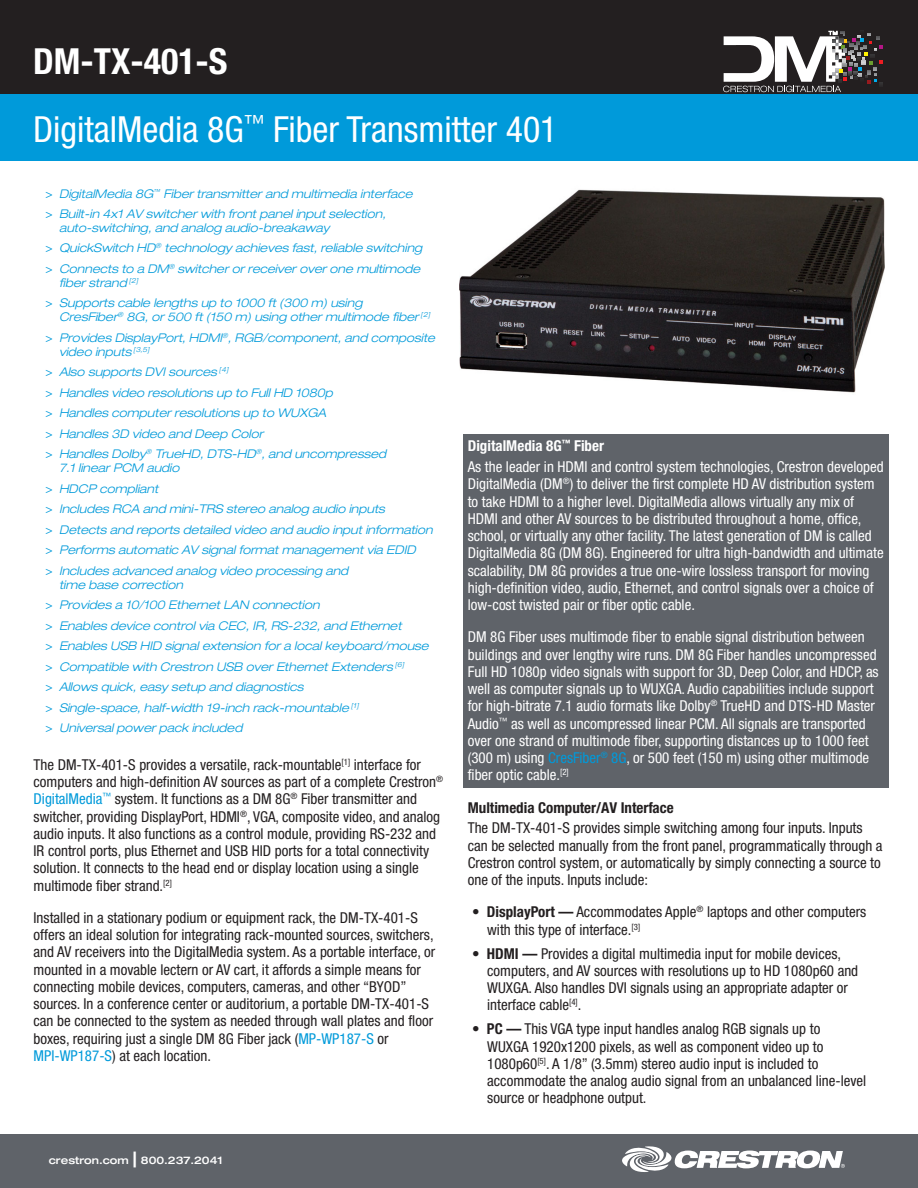
<style>
.page{position:relative;width:918px;height:1188px;background:#fff}
.page>*{position:absolute;margin:0;border:0;box-sizing:border-box;transform-origin:0 0}
.t1{font:condensed 36px "Helvetica Neue LT Std";color:#fff}
.t2{font:700 condensed 36px "Helvetica Neue LT Std";color:#fff}
.bullets{font:condensed 15px/17.2px "Helvetica Neue LT Std";color:#231f20}
.t3{font:condensed 15px/17.2px "Helvetica Neue LT Std";color:#fff}
.bold_copy_headings{font:700 condensed 15px "Helvetica Neue LT Std";color:#231f20}
.bold_copy_headings-2{font:700 condensed 15px "Helvetica Neue LT Std";color:#fff}
.key_features{font:italic 300 expanded 12px/13.8px "Helvetica Neue LT Std";color:#009ada}
.t4{font:500 expanded 10.5px "Helvetica Neue LT Std";color:#fff}
.s1{font-weight:400;font-style:normal;font-stretch:condensed}
.s2{color:#009ada}
.s3{font-size:21px}
.s4{font-weight:700}
</style>
<div class="page">
<div style="left:0;top:0;width:918px;height:94px;background:#231f20"></div>
<div style="left:0;top:94px;width:918px;height:67px;background:#009ada"></div>
<div style="left:0;top:1134px;width:918px;height:54px;background:#5f6369"></div>
<svg style="left:622px;top:1146px;width:223px;height:26px"></svg>
<img style="left:459px;top:189px;width:426px;height:204px">
<div style="left:463px;top:434px;width:425px;height:353px;background:#5f6369"></div>
<svg style="left:723px;top:30px;width:160px;height:62px"></svg>
<p class="t2" style="left:33px;top:40px;width:196px">DM-TX-401-S</p>
<p class="t1" style="left:33px;top:108px;width:526px">DigitalMedia 8G<sup>™</sup> Fiber Transmitter 401</p>
<p class="key_features" style="left:46px;top:187px;width:368px"><span class="s1">&gt;</span> DigitalMedia 8G<sup>™</sup> Fiber transmitter and multimedia interface</p>
<p class="key_features" style="left:59px;top:207px;width:328px;text-indent:-14px"><span class="s1">&gt;</span> Built-in 4x1 AV switcher with front panel input selection, auto-switching, and analog audio-breakaway</p>
<p class="key_features" style="left:46px;top:242px;width:378px"><span class="s1">&gt;</span> QuickSwitch HD<sup>®</sup> technology achieves fast, reliable switching</p>
<p class="key_features" style="left:59px;top:262px;width:363px;text-indent:-14px"><span class="s1">&gt;</span> Connects to a DM<sup>®</sup> switcher or receiver over one multimode fiber strand <sup>[2]</sup></p>
<p class="key_features" style="left:59px;top:296px;width:373px;text-indent:-14px"><span class="s1">&gt;</span> Supports cable lengths up to 1000 ft (300 m) using<br>CresFiber<sup>®</sup> 8G, or 500 ft (150 m) using other multimode fiber <sup>[2]</sup></p>
<p class="key_features" style="left:59px;top:331px;width:377px;text-indent:-14px"><span class="s1">&gt;</span> Provides DisplayPort, HDMI<sup>®</sup>, RGB/component, and composite video inputs <sup>[3,5]</sup></p>
<p class="key_features" style="left:46px;top:365px;width:184px"><span class="s1">&gt;</span> Also supports DVI sources <sup>[4]</sup></p>
<p class="key_features" style="left:46px;top:386px;width:289px"><span class="s1">&gt;</span> Handles video resolutions up to Full HD 1080p</p>
<p class="key_features" style="left:46px;top:406px;width:282px"><span class="s1">&gt;</span> Handles computer resolutions up to WUXGA</p>
<p class="key_features" style="left:46px;top:427px;width:219px"><span class="s1">&gt;</span> Handles 3D video and Deep Color</p>
<p class="key_features" style="left:59px;top:447px;width:329px;text-indent:-14px"><span class="s1">&gt;</span> Handles Dolby<sup>®</sup> TrueHD, DTS-HD<sup>®</sup>, and uncompressed<br>7.1 linear PCM audio</p>
<p class="key_features" style="left:46px;top:482px;width:114px"><span class="s1">&gt;</span> HDCP compliant</p>
<p class="key_features" style="left:46px;top:502px;width:341px"><span class="s1">&gt;</span> Includes RCA and mini-TRS stereo analog audio inputs</p>
<p class="key_features" style="left:46px;top:523px;width:389px"><span class="s1">&gt;</span> Detects and reports detailed video and audio input information</p>
<p class="key_features" style="left:46px;top:543px;width:372px"><span class="s1">&gt;</span> Performs automatic AV signal format management via EDID</p>
<p class="key_features" style="left:59px;top:564px;width:291px;text-indent:-14px"><span class="s1">&gt;</span> Includes advanced analog video processing and time base correction</p>
<p class="key_features" style="left:46px;top:598px;width:276px"><span class="s1">&gt;</span> Provides a 10/100 Ethernet LAN connection</p>
<p class="key_features" style="left:46px;top:619px;width:358px"><span class="s1">&gt;</span> Enables device control via CEC, IR, RS-232, and Ethernet</p>
<p class="key_features" style="left:46px;top:639px;width:385px"><span class="s1">&gt;</span> Enables USB HID signal extension for a local keyboard/mouse</p>
<p class="key_features" style="left:46px;top:660px;width:360px"><span class="s1">&gt;</span> Compatible with Crestron USB over Ethernet Extenders <sup>[6]</sup></p>
<p class="key_features" style="left:46px;top:680px;width:259px"><span class="s1">&gt;</span> Allows quick, easy setup and diagnostics</p>
<p class="key_features" style="left:46px;top:701px;width:315px"><span class="s1">&gt;</span> Single-space, half-width 19-inch rack-mountable <sup>[1]</sup></p>
<p class="key_features" style="left:46px;top:722px;width:198px"><span class="s1">&gt;</span> Universal power pack included</p>
<p class="bullets" style="left:34px;top:756px;width:411px">The DM-TX-401-S provides a versatile, rack-mountable<sup>[1]</sup> interface for computers and high-definition AV sources as part of a complete Crestron<sup>® </sup><span class="s2">DigitalMedia</span><sup>™</sup> system. It functions as a DM 8G<sup>®</sup> Fiber transmitter and switcher, providing DisplayPort, HDMI<sup>®</sup>, VGA, composite video, and analog audio inputs. It also functions as a control module, providing RS-232 and IR control ports, plus Ethernet and USB HID ports for a total connectivity solution. It connects to the head end or display location using a single multimode fiber strand.<sup>[2]</sup></p>
<p class="bullets" style="left:34px;top:909px;width:403px">Installed in a stationary podium or equipment rack, the DM-TX-401-S offers an ideal solution for integrating rack-mounted sources, switchers, and AV receivers into the DigitalMedia system. As a portable interface, or mounted in a movable lectern or AV cart, it affords a simple means for connecting mobile devices, computers, cameras, and other “BYOD” sources. In a conference center or auditorium, a portable DM-TX-401-S can be connected to the system as needed through wall plates and floor boxes, requiring just a single DM 8G Fiber jack (<span class="s2">MP-WP187-S</span> or <span class="s2">MPI-WP187-S</span>) at each location.</p>
<p class="t4" style="left:49px;top:1153px;width:175px">crestron.com <span class="s3">|</span> 800.237.2041</p>
<p class="bold_copy_headings-2" style="left:468px;top:437px;width:138px">DigitalMedia 8G<sup>™</sup> Fiber</p>
<p class="t3" style="left:468px;top:458px;width:418px">As the leader in HDMI and control system technologies, Crestron developed DigitalMedia (DM<sup>®</sup>) to deliver the first complete HD AV distribution system to take HDMI to a higher level. DigitalMedia allows virtually any mix of HDMI and other AV sources to be distributed throughout a home, office, school, or virtually any other facility. The latest generation of DM is called DigitalMedia 8G (DM 8G). Engineered for ultra high-bandwidth and ultimate scalability, DM 8G provides a true one-wire lossless transport for moving high-definition video, audio, Ethernet, and control signals over a choice of low-cost twisted pair or fiber optic cable.</p>
<p class="t3" style="left:468px;top:628px;width:413px">DM 8G Fiber uses multimode fiber to enable signal distribution between buildings and over lengthy wire runs. DM 8G Fiber handles uncompressed Full HD 1080p video signals with support for 3D, Deep Color, and HDCP, as well as computer signals up to WUXGA. Audio capabilities include support for high-bitrate 7.1 audio formats like Dolby<sup>®</sup> TrueHD and DTS-HD Master Audio<sup>™</sup> as well as uncompressed linear PCM. All signals are transported over one strand of multimode fiber, supporting distances up to 1000 feet (300 m) using <span class="s2">CresFiber</span><sup>®</sup> <span class="s2">8G</span>, or 500 feet (150 m) using other multimode fiber optic cable.<sup>[2]</sup></p>
<p class="bold_copy_headings" style="left:468px;top:798px;width:208px">Multimedia Computer/AV Interface</p>
<p class="bullets" style="left:468px;top:819px;width:416px">The DM-TX-401-S provides simple switching among four inputs. Inputs can be selected manually from the front panel, programmatically through a Crestron control system, or automatically by simply connecting a source to one of the inputs. Inputs include:</p>
<p class="bullets" style="left:487px;top:903px;width:381px;text-indent:-15px">• <span class="s4">DisplayPort —</span> Accommodates Apple<sup>®</sup> laptops and other computers with this type of interface.<sup>[3]</sup></p>
<p class="bullets" style="left:487px;top:945px;width:372px;text-indent:-15px">• <span class="s4">HDMI —</span> Provides a digital multimedia input for mobile devices, computers, and AV sources with resolutions up to HD 1080p60 and WUXGA. Also handles DVI signals using an appropriate adapter or interface cable<sup>[4]</sup>.</p>
<p class="bullets" style="left:487px;top:1020px;width:381px;text-indent:-15px">• <span class="s4">PC —</span> This VGA type input handles analog RGB signals up to<br>WUXGA 1920x1200 pixels, as well as component video up to 1080p60<sup>[5]</sup>. A 1/8” (3.5mm) stereo audio input is included to accommodate the analog audio signal from an unbalanced line-level source or headphone output.</p>
</div>
